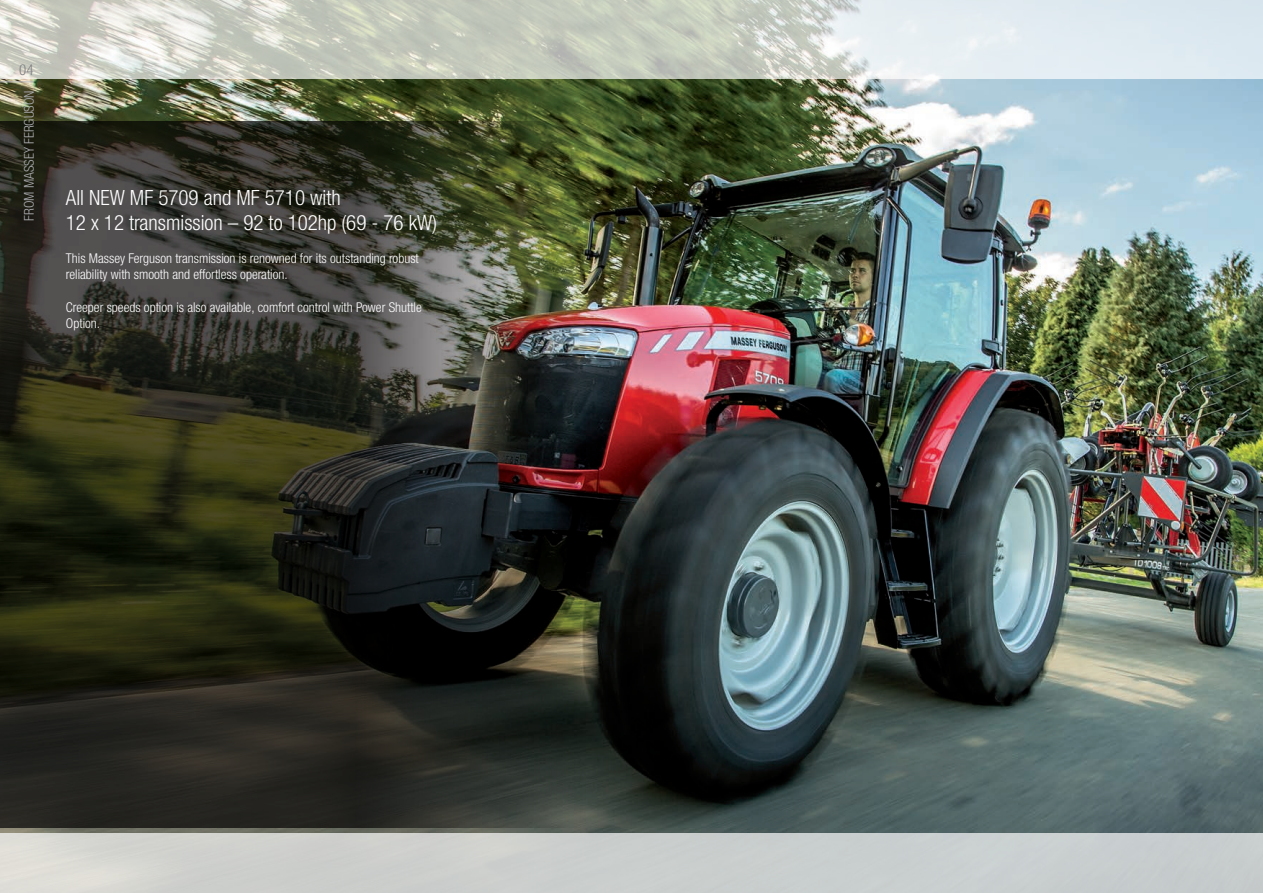
<style>
.page{position:relative;width:1263px;height:893px;background:#fff}
.page>*{position:absolute;margin:0;border:0;box-sizing:border-box;transform-origin:0 0}
.t1{font:300 condensed 21px "Helvetica Neue LTW1 G";color:#fff}
.t2{font:300 condensed 15px "Helvetica Neue LTW1 G";color:#7d7f82}
.t3{font:300 condensed 13.5px/16.2px "Helvetica Neue LTW1 G";color:#fff}
.t4{font:300 condensed 13.5px "Helvetica Neue LTW1 G";color:#abacb0}
</style>
<div class="page">
<img style="left:0;top:79px;width:1263px;height:754px">
<svg style="left:0;top:122px;width:631px;height:706px;background:#303025"></svg>
<div style="left:0;top:833px;width:1263px;height:60px;background:linear-gradient(to right,#d5d4cf,#c4cbcd)"></div>
<svg style="left:0;top:0;width:1263px;height:79px;background:#d3d9d3"></svg>
<hr style="left:0;top:81px;width:34px;height:1px;background:#babbbe">
<p class="t2" style="left:19px;top:61px;width:16px">04</p>
<p class="t4" style="left:21px;top:221px;width:132px;rotate:-90deg">FROM MASSEY FERGUSON</p>
<p class="t1" style="left:66px;top:185px;width:276px">All NEW MF 5709 and MF 5710 with</p>
<p class="t1" style="left:66px;top:210px;width:373px">12 x 12 transmission – 92 to 102hp (69 - 76 kW)</p>
<p class="t3" style="left:66px;top:250px;width:354px">This Massey Ferguson transmission is renowned for its outstanding robust reliability with smooth and effortless operation.</p>
<p class="t3" style="left:66px;top:299px;width:357px">Creeper speeds option is also available, comfort control with Power Shuttle<br>Option.</p>
</div>
